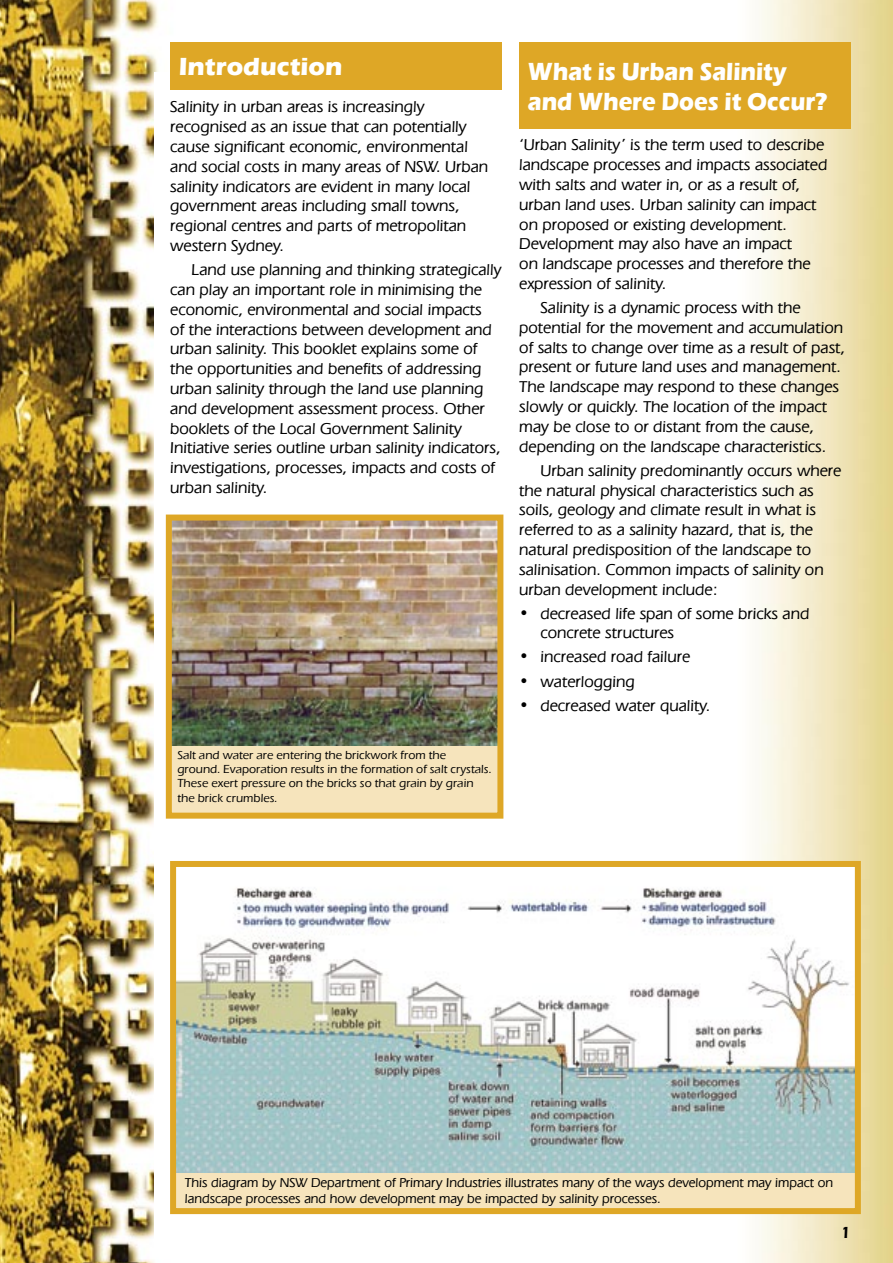
<style>
.page{position:relative;width:893px;height:1263px;background:#fff}
.page>*{position:absolute;margin:0;border:0;box-sizing:border-box;transform-origin:0 0}
.t1{font:700 25.5px "Eras ITC";color:#fff;scale:.9 1}
.t2{font:700 25.5px "Eras ITC";color:#fff}
.Heading_5{font:500 16.5px/19.8px "Eras IT Cby BT";color:#000}
.t3{font:600 16.5px "Eras ITC";color:#000}
.t4{font:500 13.5px/16.2px "Eras IT Cby BT";color:#000}
.Body_Text_3{font:500 12px/14.4px "Eras ITC";color:#000}
</style>
<div class="page">
<img style="left:481px;top:0;width:412px;height:1263px">
<img style="left:0;top:0;width:213px;height:1263px">
<div style="left:154px;top:72px;width:35px;height:1181px;background:#fff"></div>
<div style="left:170px;top:43px;width:331px;height:47px;background:#dea726"></div>
<div style="left:519px;top:43px;width:331px;height:86px;background:#dea726"></div>
<div style="left:173px;top:864px;width:685px;height:347px;background:#f6e4bc"></div>
<img style="left:177px;top:868px;width:677px;height:304px">
<div style="left:170px;top:861px;width:691px;height:353px;border:6px solid #dea726"></div>
<div style="left:169px;top:517px;width:331px;height:299px;background:#f6e4bc"></div>
<img style="left:173px;top:521px;width:323px;height:225px">
<div style="left:166px;top:514px;width:337px;height:305px;border:6px solid #dea726"></div>
<p class="t2" style="left:179px;top:52px;width:165px">Introduction</p>
<p class="Heading_5" style="left:170px;top:97px;width:320px">Salinity in urban areas is increasingly recognised as an issue that can potentially cause significant economic, environmental and social costs in many areas of NSW. Urban salinity indicators are evident in many local government areas including small towns, regional centres and parts of metropolitan western Sydney.</p>
<p class="Heading_5" style="left:170px;top:259px;width:333px;text-indent:21px">Land use planning and thinking strategically can play an important role in minimising the economic, environmental and social impacts<br>of the interactions between development and urban salinity. This booklet explains some of the opportunities and benefits of addressing urban salinity through the land use planning and development assessment process. Other booklets of the Local Government Salinity Initiative series outline urban salinity indicators, investigations, processes, impacts and costs of urban salinity.</p>
<p class="Body_Text_3" style="left:177px;top:748px;width:316px">Salt and water are entering the brickwork from the ground. Evaporation results in the formation of salt crystals.<br>These exert pressure on the bricks so that grain by grain the brick crumbles.</p>
<p class="t1" style="left:528px;top:56px;width:289px">What is Urban Salinity</p>
<p class="t1" style="left:528px;top:87px;width:334px">and Where Does it Occur?</p>
<p class="Heading_5" style="left:519px;top:135px;width:310px">‘Urban Salinity’ is the term used to describe landscape processes and impacts associated with salts and water in, or as a result of, urban land uses. Urban salinity can impact on proposed or existing development.<br>Development may also have an impact<br>on landscape processes and therefore the expression of salinity.</p>
<p class="Heading_5" style="left:519px;top:297px;width:327px;text-indent:21px">Salinity is a dynamic process with the potential for the movement and accumulation of salts to change over time as a result of past, present or future land uses and management.<br>The landscape may respond to these changes slowly or quickly. The location of the impact may be close to or distant from the cause, depending on the landscape characteristics.</p>
<p class="Heading_5" style="left:519px;top:460px;width:323px;text-indent:21px">Urban salinity predominantly occurs where the natural physical characteristics such as soils, geology and climate result in what is referred to as a salinity hazard, that is, the natural predisposition of the landscape to salinisation. Common impacts of salinity on urban development include:</p>
<p class="Heading_5" style="left:540px;top:603px;width:270px;text-indent:-21px">• decreased life span of some bricks and concrete structures</p>
<p class="Heading_5" style="left:519px;top:647px;width:172px">• increased road failure</p>
<p class="Heading_5" style="left:519px;top:671px;width:117px">• waterlogging</p>
<p class="Heading_5" style="left:519px;top:695px;width:192px">• decreased water quality.</p>
<p class="t4" style="left:185px;top:1174px;width:650px">This diagram by NSW Department of Primary Industries illustrates many of the ways development may impact on landscape processes and how development may be impacted by salinity processes.</p>
<p class="t3" style="left:840px;top:1223px;width:12px">1</p>
</div>
